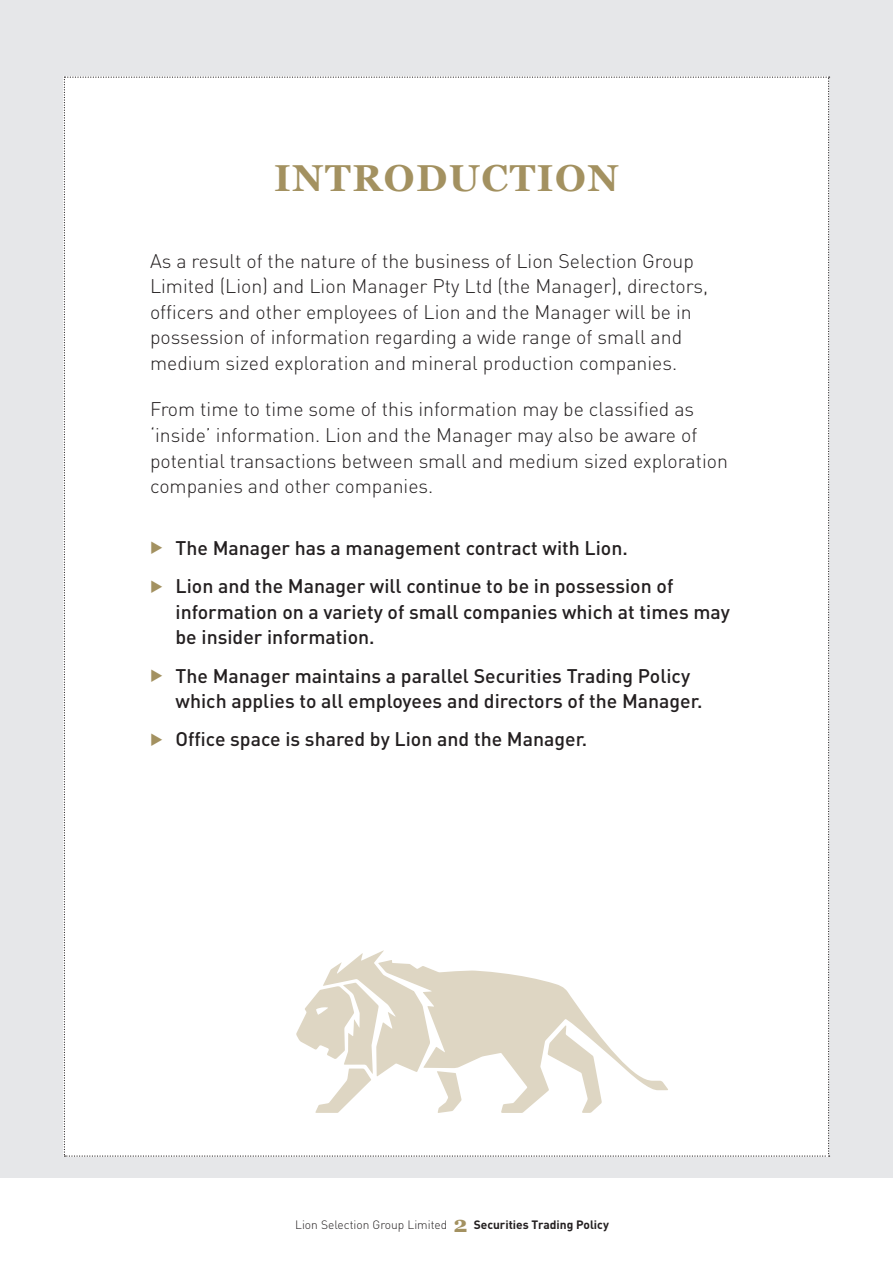
<style>
.page{position:relative;width:893px;height:1263px;background:#fff}
.page>*{position:absolute;margin:0;border:0;box-sizing:border-box;transform-origin:0 0}
.t1{font:700 37.5px "Georgia";letter-spacing:.04em;color:#a39160}
.t2{font:300 19.5px/25.5px "DIN";color:#231f20}
.t3{font:500 19.5px/25.5px "DIN";color:#231f20}
.t4{font:300 12px "DIN";color:#231f20}
.s1{color:#a39160}
.s2{font-family:"Georgia";font-weight:700;font-size:22.5px;color:#a39160}
.s3{font-weight:700}
</style>
<div class="page">
<div style="left:0;top:0;width:893px;height:1178px;background:#e6e7e9"></div>
<div style="left:64px;top:77px;width:766px;height:1080px;background:#fff"></div>
<h1 class="t1" style="left:274px;top:154px;width:346px">INTRODUCTION</h1>
<p class="t2" style="left:150px;top:248px;width:560px">As a result of the nature of the business of Lion Selection Group Limited (Lion) and Lion Manager Pty Ltd (the Manager), directors, officers and other employees of Lion and the Manager will be in possession of information regarding a wide range of small and medium sized exploration and mineral production companies.</p>
<p class="t2" style="left:150px;top:396px;width:579px">From time to time some of this information may be classified as ‘inside’ information. Lion and the Manager may also be aware of potential transactions between small and medium sized exploration companies and other companies.</p>
<p class="t3" style="left:150px;top:534px;width:479px"><span class="s1">◆</span> The Manager has a management contract with Lion.</p>
<p class="t3" style="left:176px;top:573px;width:556px;text-indent:-26px"><span class="s1">◆</span> Lion and the Manager will continue to be in possession of information on a variety of small companies which at times may be insider information.</p>
<p class="t3" style="left:176px;top:662px;width:528px;text-indent:-26px"><span class="s1">◆</span> The Manager maintains a parallel Securities Trading Policy which applies to all employees and directors of the Manager.</p>
<p class="t3" style="left:150px;top:726px;width:439px"><span class="s1">◆</span> Office space is shared by Lion and the Manager.</p>
<p class="t4" style="left:295px;top:1217px;width:315px">Lion Selection Group Limited <span class="s2">2</span> <span class="s3">Securities Trading Policy</span></p>
</div>
